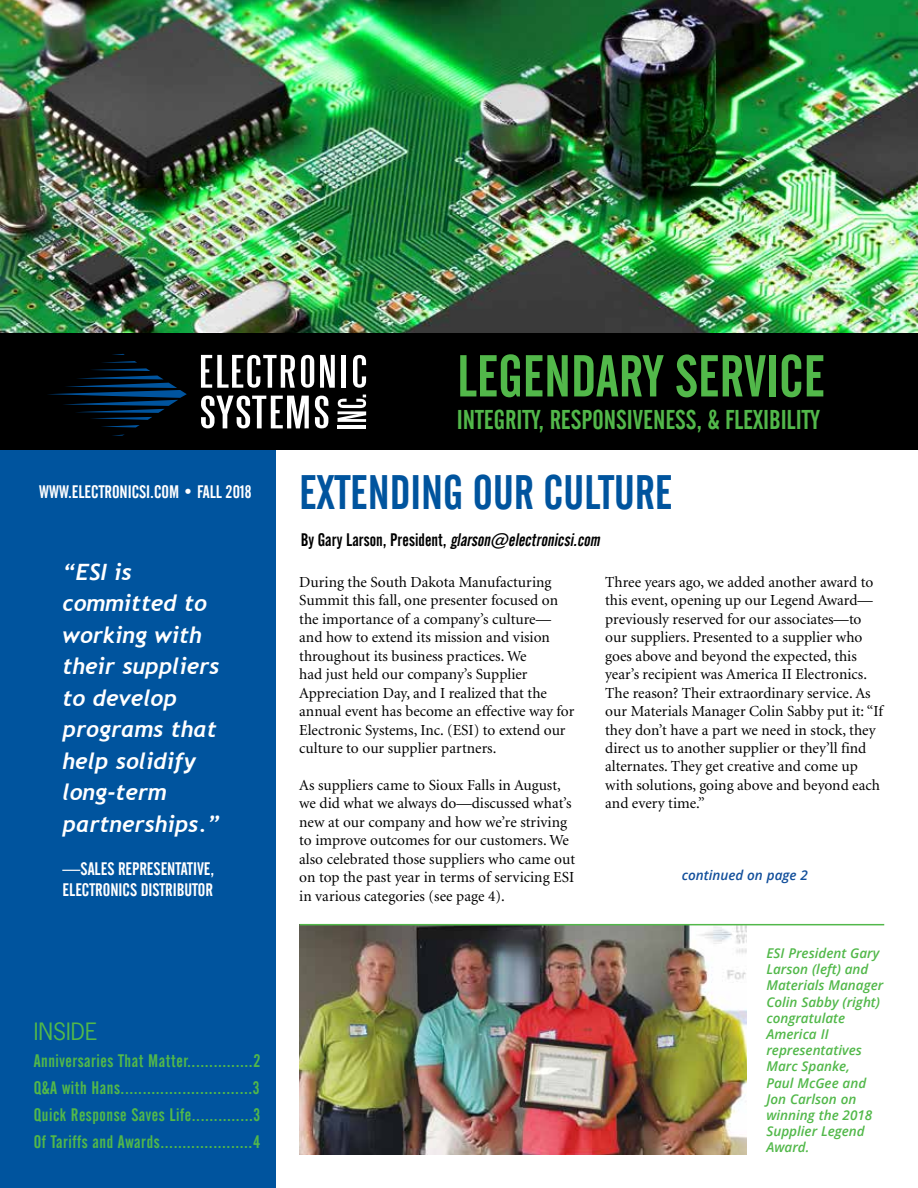
<style>
.page{position:relative;width:918px;height:1188px;background:#fff}
.page>*{position:absolute;margin:0;border:0;box-sizing:border-box;transform-origin:0 0}
.t1{font:58.5px "Alternate Gothic No 2 BT";color:#52b84a}
.t2{font:48px "Alternate Gothic No 2 BT";color:#00549e}
.t3{font:27px "Alternate Gothic No 2 BT";color:#52b84a}
.t4{font:italic 700 22.5px/31.5px "Trebuchet";color:#fff}
.t5{font:22.5px "News Gothic";color:#52b84a}
.t6{font:18px/27px "Alternate Gothic No 2 BT";letter-spacing:.03em;color:#52b84a;text-align:justify}
.t7{font:18px/21.6px "Alternate Gothic No 2 BT";color:#fff}
.t8{font:italic 18px "Alternate Gothic No 2 BT";color:#000}
.t9{font:15.3px/18.5px "Minion";color:#000}
.t10{font:italic 600 13.5px/16.2px "Open Sans";color:#52b84a}
.t11{font:italic 600 13.5px "Open Sans";color:#124f9b}
.s1{font-style:normal}
</style>
<div class="page">
<div style="left:0;top:450px;width:276px;height:738px;background:#00549e"></div>
<img style="left:0;top:0;width:918px;height:333px">
<div style="left:0;top:333px;width:918px;height:117px;background:#000"></div>
<svg style="left:112px;top:354px;width:13px;height:1px"></svg>
<svg style="left:48px;top:361px;width:139px;height:67px"></svg>
<svg style="left:112px;top:435px;width:12px;height:1px"></svg>
<svg style="left:201px;top:355px;width:94px;height:33px"></svg>
<svg style="left:301px;top:355px;width:13px;height:33px"></svg>
<svg style="left:320px;top:355px;width:15px;height:33px"></svg>
<hr style="left:342px;top:355px;width:4px;height:33px;background:#fff">
<svg style="left:353px;top:355px;width:13px;height:33px"></svg>
<svg style="left:201px;top:396px;width:108px;height:32px"></svg>
<svg style="left:315px;top:396px;width:13px;height:32px"></svg>
<svg style="left:338px;top:395px;width:28px;height:27px"></svg>
<hr style="left:338px;top:425px;width:28px;height:3px;background:#fff">
<img style="left:300px;top:925px;width:447px;height:230px">
<hr style="left:300px;top:924px;width:584px;height:1px;background:#52b84a">
<p class="t7" style="left:39px;top:481px;width:214px">WWW.ELECTRONICSI.COM • FALL 2018</p>
<h3 class="t4" style="left:63px;top:556px;width:159px">“ESI is committed to working with their suppliers to develop programs that help solidify long-term partnerships.”</h3>
<p class="t7" style="left:63px;top:858px;width:153px">—SALES REPRESENTATIVE,<br>ELECTRONICS DISTRIBUTOR</p>
<h3 class="t5" style="left:34px;top:1017px;width:65px">INSIDE</h3>
<p class="t6" style="left:34px;top:1047px;width:228px">Anniversaries That Matter...............2<br>Q&amp;A with Hans..............................3<br>Quick Response Saves Life..............3<br>Of Tariffs and Awards.....................4</p>
<h1 class="t1" style="left:457px;top:344px;width:370px">LEGENDARY SERVICE</h1>
<h3 class="t3" style="left:457px;top:404px;width:364px">INTEGRITY, RESPONSIVENESS, &amp; FLEXIBILITY</h3>
<h2 class="t2" style="left:299px;top:466px;width:375px">EXTENDING OUR CULTURE</h2>
<p class="t8" style="left:301px;top:530px;width:304px"><span class="s1">B y G a r y L a rs o n , P r e s i d e n t ,</span> glarson@electronicsi.com</p>
<p class="t9" style="left:299px;top:573px;width:277px">During the South Dakota Manufacturing Summit this fall, one presenter focused on the importance of a company’s culture— and how to extend its mission and vision throughout its business practices. We<br>had just held our company’s Supplier Appreciation Day, and I realized that the annual event has become an effective way for Electronic Systems, Inc. (ESI) to extend our culture to our supplier partners.</p>
<p class="t9" style="left:299px;top:776px;width:277px">As suppliers came to Sioux Falls in August, we did what we always do—discussed what’s new at our company and how we’re striving to improve outcomes for our customers. We also celebrated those suppliers who came out on top the past year in terms of servicing ESI in various categories (see page 4).</p>
<p class="t9" style="left:605px;top:573px;width:279px">Three years ago, we added another award to this event, opening up our Legend Award— previously reserved for our associates—to our suppliers. Presented to a supplier who goes above and beyond the expected, this year’s recipient was America II Electronics.<br>The reason? Their extraordinary service. As our Materials Manager Colin Sabby put it: “If they don’t have a part we need in stock, they direct us to another supplier or they’ll find alternates. They get creative and come up with solutions, going above and beyond each and every time.”</p>
<p class="t11" style="left:682px;top:866px;width:128px">continued on page 2</p>
<p class="t10" style="left:766px;top:945px;width:118px">ESI President Gary<br>Larson (left) and<br>Materials Manager<br>Colin Sabby (right) congratulate<br>America II representatives<br>Marc Spanke,<br>Paul McGee and<br>Jon Carlson on winning the 2018<br>Supplier Legend<br>Award.</p>
</div>
